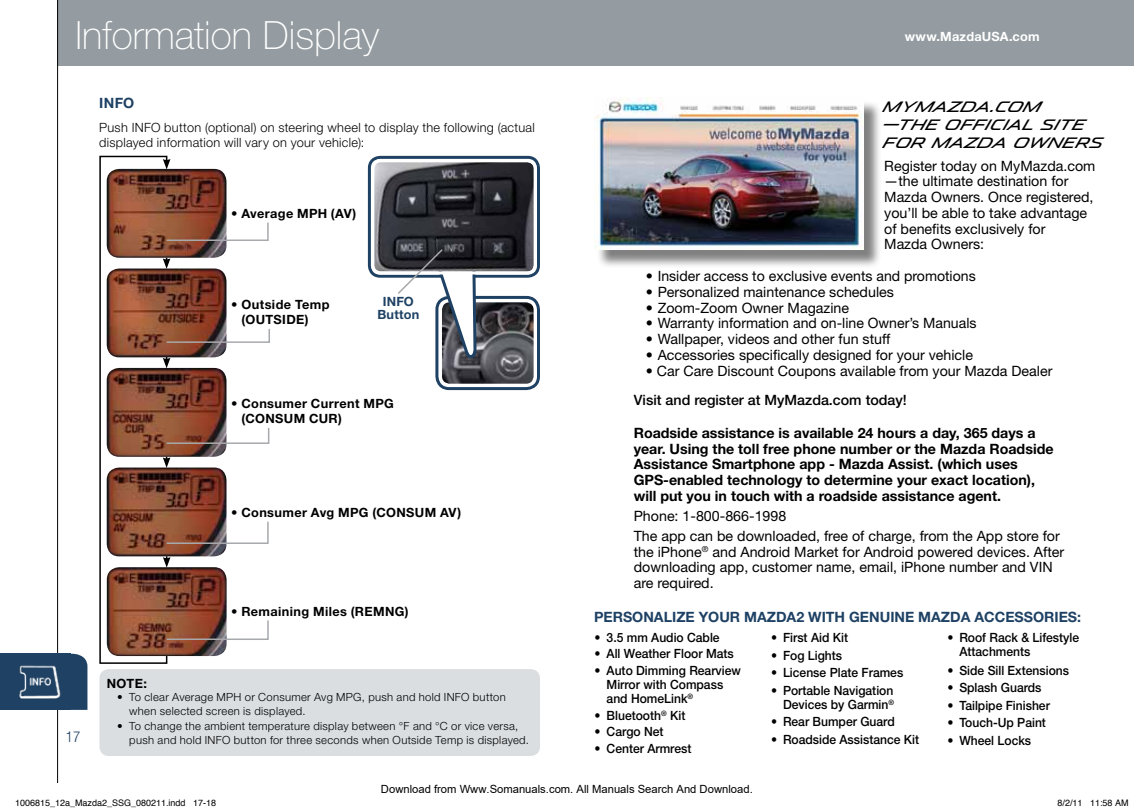
<style>
.page{position:relative;width:1134px;height:810px;background:#fff}
.page>*{position:absolute;margin:0;border:0;box-sizing:border-box;transform-origin:0 0}
.t1{font:100 39px "Helvetica Neue LT Std";color:#fff}
.t2{font:15px/18px "Mazda";letter-spacing:.05em;color:#000}
.t3{font:300 condensed 15px "Helvetica Neue LT Std";color:#1e4164}
.t4{font:14.25px/15.8px "Helvetica Neue LT Std";color:#000}
.t5{font:700 14.25px/15.8px "Helvetica Neue LT Std";color:#000}
.t6{font:700 14.25px "Helvetica Neue LT Std";color:#1e4164}
.t7{font:500 14.25px "Helvetica Neue LT Std";color:#000}
.t8{font:500 12.75px/14.2px "Helvetica Neue LT Std";color:#000;scale:.95 1}
.t9{font:700 12.75px/15.3px "Helvetica Neue LT Std";letter-spacing:.03em;color:#000}
.t10{font:300 12.75px/15.3px "Helvetica Neue LT Std";letter-spacing:.02em;color:#000}
.t11{font:700 12.75px "Helvetica Neue LT Std";letter-spacing:.015em;color:#fff}
.t12{font:700 12.75px/13.5px "Helvetica Neue LT Std";letter-spacing:.015em;color:#1e4164;text-align:center}
.t13{font:300 11.25px/13.5px "Helvetica Neue LT Std";letter-spacing:.025em;color:#000}
.t14{font:11.25px "Arial";color:#000}
.t15{font:9px "Helvetica";color:#000}
.s1{font-weight:300}
.s2{font-weight:700}
</style>
<div class="page">
<div style="left:57px;top:0;width:537px;height:65px;background:#949ca1"></div>
<hr style="left:57px;top:0;width:1px;height:783px;background:#000">
<div style="left:0;top:654px;width:70px;height:56px;background:#1e4164"></div>
<svg style="left:70px;top:654px;width:17px;height:56px"></svg>
<img style="left:14px;top:652px;width:50px;height:47px">
<div style="left:567px;top:0;width:567px;height:65px;background:#949ca1"></div>
<div style="left:99px;top:669px;width:441px;height:87px;background:#dadee1;border-radius:9px"></div>
<div style="left:435px;top:296px;width:105px;height:94px;border:3px solid #1e4164;border-radius:12px"></div>
<img style="left:442px;top:302px;width:92px;height:82px">
<div style="left:368px;top:156px;width:172px;height:122px;border:3px solid #1e4164;border-radius:11px"></div>
<img style="left:375px;top:163px;width:158px;height:107px">
<div style="left:371px;top:159px;width:166px;height:115px;border:3px solid #fff;border-radius:8px"></div>
<div style="left:596px;top:100px;width:286px;height:168px;background:#000;opacity:.5"></div>
<img style="left:594px;top:98px;width:270px;height:152px">
<svg style="left:396px;top:242px;width:83px;height:128px"></svg>
<svg style="left:99px;top:155px;width:171px;height:509px"></svg>
<h1 class="t1" style="left:76px;top:13px;width:305px">Information Display</h1>
<p class="t11" style="left:905px;top:28px;width:136px">www.MazdaUSA.com</p>
<p class="t3" style="left:66px;top:728px;width:16px">17</p>
<p class="t6" style="left:99px;top:94px;width:37px">INFO</p>
<p class="t10" style="left:99px;top:119px;width:437px">Push INFO button (optional) on steering wheel to display the following (actual displayed information will vary on your vehicle):</p>
<p class="t9" style="left:231px;top:205px;width:127px"><span class="s1">•</span> Average MPH (AV)</p>
<p class="t9" style="left:241px;top:296px;width:90px;text-indent:-10px"><span class="s1">•</span> Outside Temp (OUTSIDE)</p>
<p class="t12" style="left:377px;top:294px;width:44px">INFO<br>Button</p>
<p class="t9" style="left:241px;top:396px;width:154px;text-indent:-10px"><span class="s1">•</span> Consumer Current MPG (CONSUM CUR)</p>
<p class="t9" style="left:231px;top:504px;width:231px"><span class="s1">•</span> Consumer Avg MPG (CONSUM AV)</p>
<p class="t9" style="left:231px;top:603px;width:179px"><span class="s1">•</span> Remaining Miles (REMNG)</p>
<p class="t9" style="left:107px;top:675px;width:42px">NOTE:</p>
<p class="t13" style="left:129px;top:690px;width:378px;text-indent:-12px"><span class="s2">•</span> To clear Average MPH or Consumer Avg MPG, push and hold INFO button when selected screen is displayed.</p>
<p class="t13" style="left:129px;top:719px;width:401px;text-indent:-12px"><span class="s2">•</span> To change the ambient temperature display between °F and °C or vice versa, push and hold INFO button for three seconds when Outside Temp is displayed.</p>
<p class="t2" style="left:884px;top:99px;width:221px">MYMAZDA.COM<br>—THE OFFICIAL SITE<br>FOR MAZDA OWNERS</p>
<p class="t4" style="left:884px;top:158px;width:213px">Register today on MyMazda.com —the ultimate destination for<br>Mazda Owners. Once registered, you’ll be able to take advantage of benefits exclusively for<br>Mazda Owners:</p>
<p class="t4" style="left:646px;top:268px;width:331px">• Insider access to exclusive events and promotions</p>
<p class="t4" style="left:646px;top:284px;width:250px">• Personalized maintenance schedules</p>
<p class="t4" style="left:646px;top:299px;width:205px">• Zoom-Zoom Owner Magazine</p>
<p class="t4" style="left:646px;top:315px;width:332px">• Warranty information and on-line Owner’s Manuals</p>
<p class="t4" style="left:646px;top:331px;width:246px">• Wallpaper, videos and other fun stuff</p>
<p class="t4" style="left:646px;top:347px;width:329px">• Accessories specifically designed for your vehicle</p>
<p class="t4" style="left:646px;top:362px;width:408px">• Car Care Discount Coupons available from your Mazda Dealer</p>
<p class="t7" style="left:634px;top:391px;width:275px">Visit and register at MyMazda.com today!</p>
<p class="t5" style="left:634px;top:424px;width:421px">Roadside assistance is available 24 hours a day, 365 days a year. Using the toll free phone number or the Mazda Roadside Assistance Smartphone app - Mazda Assist. (which uses GPS-enabled technology to determine your exact location), will put you in touch with a roadside assistance agent.</p>
<p class="t4" style="left:634px;top:506px;width:428px;line-height:20.1px">Phone: 1-800-866-1998<br>The app can be downloaded, free of charge, from the App store for</p>
<p class="t4" style="left:634px;top:544px;width:432px">the iPhone<sup>®</sup> and Android Market for Android powered devices. After downloading app, customer name, email, iPhone number and VIN are required.</p>
<p class="t6" style="left:594px;top:608px;width:20px">Personali</p>
<p class="t6" style="left:676px;top:608px;width:34px">ze your</p>
<p class="t6" style="left:744px;top:608px;width:75px">Mazda2 with</p>
<p class="t6" style="left:849px;top:608px;width:21px">Genuine</p>
<p class="t6" style="left:918px;top:608px;width:77px">Mazda Accessories</p>
<p class="t6" style="left:1077px;top:608px;width:5px">:</p>
<p class="t8" style="left:595px;top:630px;width:133px">• 3.5 mm Audio Cable</p>
<p class="t8" style="left:595px;top:647px;width:148px">• All Weather Floor Mats</p>
<p class="t8" style="left:607px;top:663px;width:143px;text-indent:-12px">• Auto Dimming Rearview<br>Mirror with Compass and HomeLink<sup>®</sup></p>
<p class="t8" style="left:595px;top:708px;width:97px">• Bluetooth<sup>®</sup> Kit</p>
<p class="t8" style="left:595px;top:724px;width:74px">• Cargo Net</p>
<p class="t8" style="left:595px;top:741px;width:103px">• Center Armrest</p>
<p class="t8" style="left:959px;top:630px;width:128px;text-indent:-12px">• Roof Rack &amp; Lifestyle<br>Attachments</p>
<p class="t8" style="left:947px;top:663px;width:130px">• Side Sill Extensions</p>
<p class="t8" style="left:947px;top:681px;width:101px">• Splash Guards</p>
<p class="t8" style="left:947px;top:698px;width:109px">• Tailpipe Finisher</p>
<p class="t8" style="left:947px;top:716px;width:105px">• Touch-Up Paint</p>
<p class="t8" style="left:947px;top:733px;width:90px">• Wheel Locks</p>
<p class="t8" style="left:771px;top:630px;width:83px">• First Aid Kit</p>
<p class="t8" style="left:771px;top:648px;width:76px">• Fog Lights</p>
<p class="t8" style="left:771px;top:665px;width:141px">• License Plate Frames</p>
<p class="t8" style="left:771px;top:683px;width:131px;text-align:right">• Portable Navigation<br>Devices by Garmin<sup>®</sup></p>
<p class="t8" style="left:771px;top:714px;width:132px">• Rear Bumper Guard</p>
<p class="t8" style="left:771px;top:732px;width:158px">• Roadside Assistance Kit</p>
<p class="t14" style="left:381px;top:782px;width:373px">Download from Www.Somanuals.com. All Manuals Search And Download.</p>
<p class="t15" style="left:15px;top:795px;width:203px">1006815_12a_Mazda2_SSG_080211.indd 17-18</p>
<p class="t15" style="left:1058px;top:795px;width:73px">8/2/11 11:58 AM</p>
</div>
